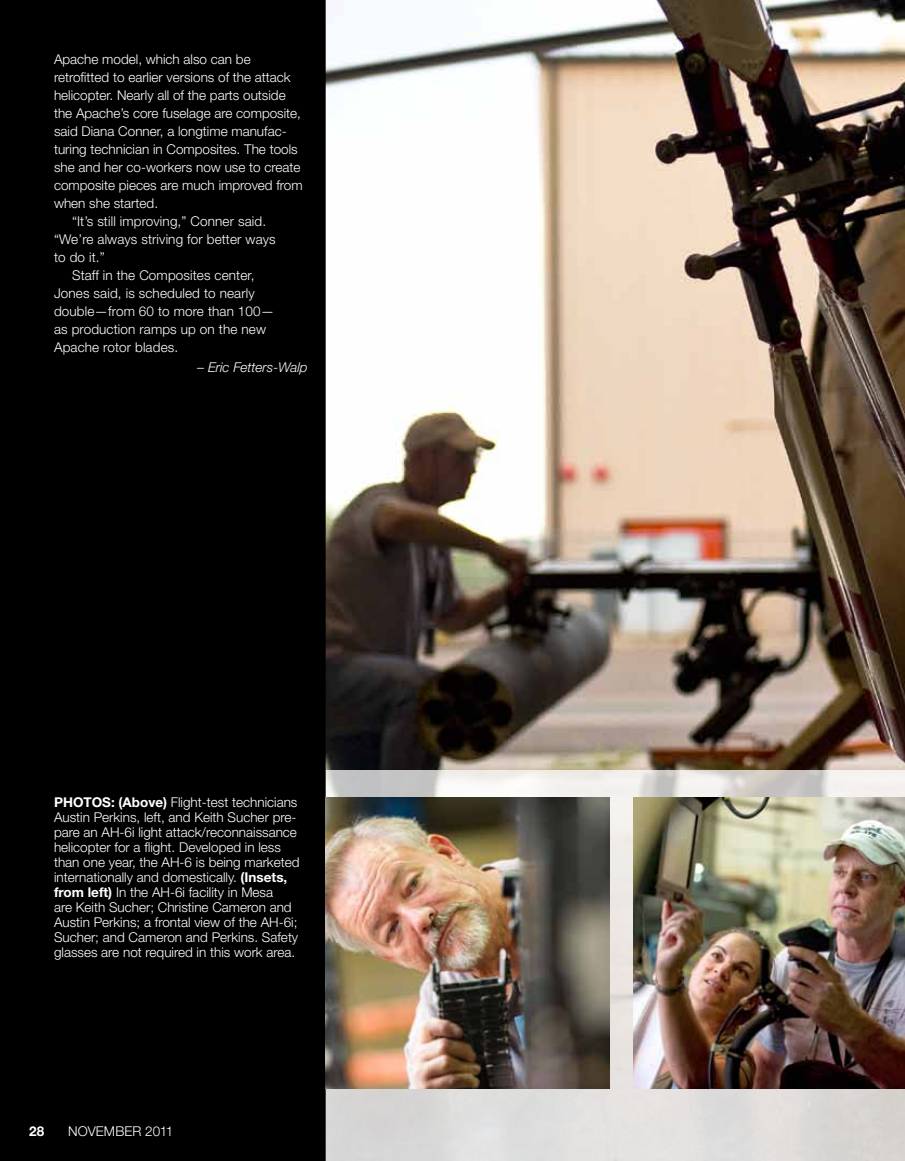
<style>
.page{position:relative;width:905px;height:1161px;background:#fff}
.page>*{position:absolute;margin:0;border:0;box-sizing:border-box;transform-origin:0 0}
.t1{font:300 13.5px/15px "Helvetica Neue LT Std";color:#fff}
.t2{font:italic 300 13.5px "Helvetica Neue";color:#fff}
.t3{font:700 13.5px "Helvetica Neue LT Std";color:#fff}
.s1{font-weight:700}
</style>
<div class="page">
<img style="left:326px;top:0;width:578px;height:770px">
<svg style="left:326px;top:770px;width:578px;height:391px;background:#dedcda"></svg>
<div style="left:0;top:0;width:326px;height:1161px;background:#000"></div>
<img style="left:326px;top:798px;width:284px;height:291px">
<img style="left:633px;top:798px;width:271px;height:291px">
<div style="left:0;top:1116px;width:54px;height:31px;background:#000"></div>
<p class="t1" style="left:54px;top:51px;width:198px">Apache model, which also can be</p>
<p class="t1" style="left:54px;top:69px;width:238px">retrofitted to earlier versions of the attack</p>
<p class="t1" style="left:54px;top:87px;width:233px">helicopter. Nearly all of the parts outside</p>
<p class="t1" style="left:54px;top:105px;width:248px">the Apache’s core fuselage are composite,</p>
<p class="t1" style="left:54px;top:123px;width:234px">said Diana Conner, a longtime manufac-</p>
<p class="t1" style="left:54px;top:141px;width:245px">turing technician in Composites. The tools</p>
<p class="t1" style="left:54px;top:159px;width:248px">she and her co-workers now use to create</p>
<p class="t1" style="left:54px;top:177px;width:250px">composite pieces are much improved from</p>
<p class="t1" style="left:54px;top:195px;width:106px">when she started.</p>
<p class="t1" style="left:72px;top:213px;width:195px">“It’s still improving,” Conner said.</p>
<p class="t1" style="left:54px;top:231px;width:223px">“We’re always striving for better ways</p>
<p class="t1" style="left:54px;top:249px;width:52px">to do it.”</p>
<p class="t1" style="left:72px;top:267px;width:184px">Staff in the Composites center,</p>
<p class="t1" style="left:54px;top:285px;width:202px">Jones said, is scheduled to nearly</p>
<p class="t1" style="left:54px;top:303px;width:222px">double—from 60 to more than 100—</p>
<p class="t1" style="left:54px;top:321px;width:213px">as production ramps up on the new</p>
<p class="t1" style="left:54px;top:339px;width:126px">Apache rotor blades.</p>
<p class="t2" style="left:197px;top:359px;width:112px">– Eric Fetters-Walp</p>
<p class="t1" style="left:54px;top:795px;width:247px"><span class="s1">PHOTOS: (Above)</span> Flight-test technicians Austin Perkins, left, and Keith Sucher pre&shy;pare an AH-6i light attack/reconnaissance helicopter for a flight. Developed in less than one year, the AH-6 is being marketed internationally and domestically. <span class="s1">(Insets, from left)</span> In the AH-6i facility in Mesa<br>are Keith Sucher; Christine Cameron and Austin Perkins; a frontal view of the AH-6i; Sucher; and Cameron and Perkins. Safety glasses are not required in this work area.</p>
<p class="t3" style="left:29px;top:1123px;width:17px">28</p>
<p class="t1" style="left:68px;top:1124px;width:107px">NOVEMBER 2011</p>
</div>
